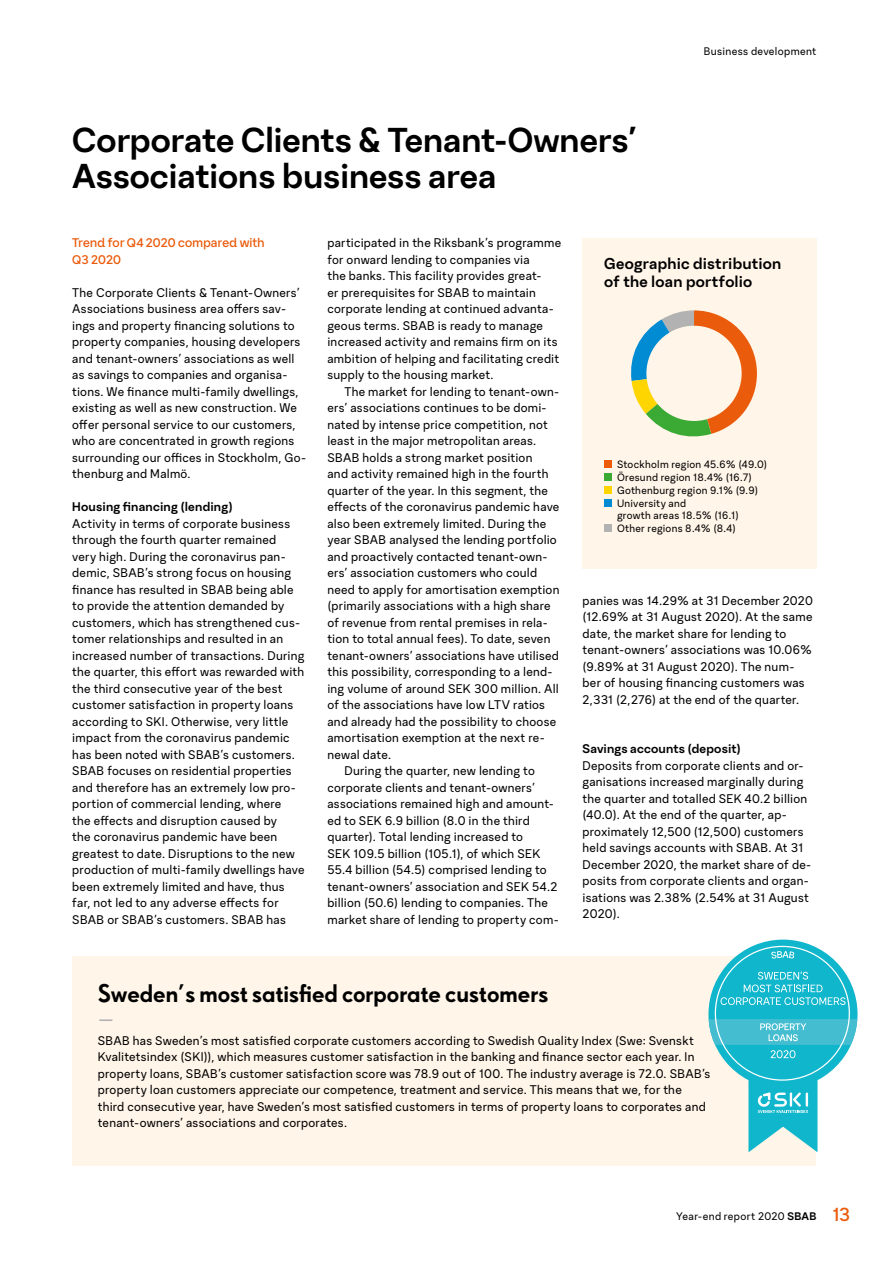
<style>
.page{position:relative;width:893px;height:1263px;background:#fff}
.page>*{position:absolute;margin:0;border:0;box-sizing:border-box;transform-origin:0 0}
.t1{font:700 33px/36px "SBAB";letter-spacing:-.005em;color:#000}
.t2{font:700 24px "SBAB Sans";color:#000}
.t3{font:700 15px/18px "SBAB";letter-spacing:.015em;color:#000}
.t4{font:700 13.5px "SBAB";color:#b3b2b2;scale:2 1}
.t5{font:12px/16.5px "SBAB";letter-spacing:.02em;color:#000}
.t6{font:700 12px "SBAB";letter-spacing:.015em;color:#000}
.t7{font:12px/16.5px "SBAB Display";letter-spacing:.005em;color:#ea5b0b}
.t8{font:10.5px "SBAB";letter-spacing:.03em;color:#000}
.t9{font:10.2px/13px "SBAB";letter-spacing:.025em;color:#000}
.s1{font-weight:700}
.s2{font-family:"SBAB Display";font-size:18px;color:#ea5b0b}
</style>
<div class="page">
<div style="left:72px;top:956px;width:744px;height:210px;background:#fff5e9"></div>
<div style="left:583px;top:238px;width:234px;height:330px;background:#fff5e9"></div>
<svg style="left:631px;top:310px;width:126px;height:127px"></svg>
<div style="left:646px;top:326px;width:96px;height:95px;background:#fff5e9;border-radius:50%"></div>
<div style="left:604px;top:460px;width:8px;height:8px;background:#ea5b0b"></div>
<div style="left:604px;top:473px;width:8px;height:8px;background:#3aaa35"></div>
<div style="left:604px;top:486px;width:8px;height:8px;background:#ffd500"></div>
<div style="left:604px;top:499px;width:8px;height:8px;background:#008bd2"></div>
<div style="left:604px;top:525px;width:8px;height:7px;background:#b3b2b2"></div>
<svg style="left:708px;top:946px;width:149px;height:206px"></svg>
<h1 class="t1" style="left:72px;top:121px;width:566px">Corporate Clients &amp; Tenant-Owners’<br>Associations business area</h1>
<p class="t8" style="left:704px;top:45px;width:114px">Business development</p>
<p class="t7" style="left:72px;top:234px;width:194px">Trend for Q4 2020 compared with<br>Q3 2020</p>
<p class="t5" style="left:72px;top:284px;width:235px">The Corporate Clients &amp; Tenant-Owners’ Associations business area offers sav&shy;ings and property financing solutions to property companies, housing developers and tenant-owners’ associations as well as savings to companies and organisa&shy;tions. We finance multi-family dwellings, existing as well as new construction. We offer personal service to our customers, who are concentrated in growth regions surrounding our offices in Stockholm, Go&shy;thenburg and Malmö.</p>
<p class="t6" style="left:72px;top:499px;width:162px">Housing financing (lending)</p>
<p class="t5" style="left:72px;top:515px;width:234px">Activity in terms of corporate business through the fourth quarter remained<br>very high. During the coronavirus pan&shy;demic, SBAB’s strong focus on housing finance has resulted in SBAB being able to provide the attention demanded by customers, which has strengthened cus&shy;tomer relationships and resulted in an increased number of transactions. During the quarter, this effort was rewarded with the third consecutive year of the best customer satisfaction in property loans according to SKI. Otherwise, very little impact from the coronavirus pandemic has been noted with SBAB’s customers.<br>SBAB focuses on residential properties and therefore has an extremely low pro&shy;portion of commercial lending, where<br>the effects and disruption caused by<br>the coronavirus pandemic have been greatest to date. Disruptions to the new production of multi-family dwellings have been extremely limited and have, thus far, not led to any adverse effects for SBAB or SBAB’s customers. SBAB has</p>
<p class="t5" style="left:327px;top:235px;width:235px">participated in the Riksbank’s programme for onward lending to companies via<br>the banks. This facility provides great-<br>er prerequisites for SBAB to maintain corporate lending at continued advanta&shy;geous terms. SBAB is ready to manage increased activity and remains firm on its ambition of helping and facilitating credit supply to the housing market.</p>
<p class="t5" style="left:344px;top:383px;width:216px">The market for lending to tenant-own-</p>
<p class="t5" style="left:327px;top:400px;width:221px">ers’ associations continues to be domi-</p>
<p class="t5" style="left:327px;top:416px;width:222px">nated by intense price competition, not</p>
<p class="t5" style="left:327px;top:433px;width:210px">least in the major metropolitan areas.</p>
<p class="t5" style="left:327px;top:449px;width:207px">SBAB holds a strong market position</p>
<p class="t5" style="left:327px;top:466px;width:223px">and activity remained high in the fourth</p>
<p class="t5" style="left:327px;top:482px;width:222px">quarter of the year. In this segment, the</p>
<p class="t5" style="left:327px;top:499px;width:233px">effects of the coronavirus pandemic have</p>
<p class="t5" style="left:327px;top:515px;width:220px">also been extremely limited. During the</p>
<p class="t5" style="left:327px;top:532px;width:231px">year SBAB analysed the lending portfolio</p>
<p class="t5" style="left:327px;top:548px;width:222px">and proactively contacted tenant-own-</p>
<p class="t5" style="left:327px;top:565px;width:211px">ers’ association customers who could</p>
<p class="t5" style="left:327px;top:581px;width:234px">need to apply for amortisation exemption</p>
<p class="t5" style="left:327px;top:598px;width:225px">(primarily associations with a high share</p>
<p class="t5" style="left:327px;top:614px;width:222px">of revenue from rental premises in rela-</p>
<p class="t5" style="left:327px;top:631px;width:224px">tion to total annual fees). To date, seven</p>
<p class="t5" style="left:327px;top:647px;width:233px">tenant-owners’ associations have utilised</p>
<p class="t5" style="left:327px;top:664px;width:227px">this possibility, corresponding to a lend-</p>
<p class="t5" style="left:327px;top:680px;width:233px">ing volume of around SEK 300 million. All</p>
<p class="t5" style="left:327px;top:697px;width:219px">of the associations have low LTV ratios</p>
<p class="t5" style="left:327px;top:713px;width:230px">and already had the possibility to choose</p>
<p class="t5" style="left:327px;top:730px;width:219px">amortisation exemption at the next re-</p>
<p class="t5" style="left:327px;top:746px;width:65px">newal date.</p>
<p class="t5" style="left:344px;top:763px;width:192px">During the quarter, new lending to</p>
<p class="t5" style="left:327px;top:779px;width:209px">corporate clients and tenant-owners’</p>
<p class="t5" style="left:327px;top:796px;width:228px">associations remained high and amount-</p>
<p class="t5" style="left:327px;top:812px;width:204px">ed to SEK 6.9 billion (8.0 in the third</p>
<p class="t5" style="left:327px;top:829px;width:197px">quarter). Total lending increased to</p>
<p class="t5" style="left:327px;top:845px;width:214px">SEK 109.5 billion (105.1), of which SEK</p>
<p class="t5" style="left:327px;top:862px;width:221px">55.4 billion (54.5) comprised lending to</p>
<p class="t5" style="left:327px;top:878px;width:232px">tenant-owners' association and SEK 54.2</p>
<p class="t5" style="left:327px;top:895px;width:222px">billion (50.6) lending to companies. The</p>
<p class="t5" style="left:327px;top:911px;width:233px">market share of lending to property com-</p>
<p class="t3" style="left:604px;top:254px;width:179px">Geographic distribution of the loan portfolio</p>
<p class="t9" style="left:617px;top:458px;width:152px">Stockholm region 45.6% (49.0)<br>Öresund region 18.4% (16.7)<br>Gothenburg region 9.1% (9.9)<br>University and</p>
<p class="t9" style="left:617px;top:509px;width:123px">growth areas 18.5% (16.1)<br>Other regions 8.4% (8.4)</p>
<p class="t5" style="left:583px;top:592px;width:232px">panies was 14.29% at 31 December 2020 (12.69% at 31 August 2020). At the same date, the market share for lending to tenant-owners’ associations was 10.06% (9.89% at 31 August 2020). The num&shy;ber of housing financing customers was 2,331 (2,276) at the end of the quarter.</p>
<p class="t6" style="left:583px;top:741px;width:160px">Savings accounts (deposit)</p>
<p class="t5" style="left:583px;top:757px;width:230px">Deposits from corporate clients and or&shy;ganisations increased marginally during the quarter and totalled SEK 40.2 billion (40.0). At the end of the quarter, ap&shy;proximately 12,500 (12,500) customers held savings accounts with SBAB. At 31<br>December 2020, the market share of de&shy;posits from corporate clients and organ&shy;isations was 2.38% (2.54% at 31 August 2020).</p>
<h2 class="t2" style="left:98px;top:977px;width:452px">Sweden’s most satisfied corporate customers</h2>
<p class="t4" style="left:98px;top:1010px;width:10px">–</p>
<p class="t5" style="left:98px;top:1032px;width:614px">SBAB has Sweden’s most satisfied corporate customers according to Swedish Quality Index (Swe: Svenskt Kvalitetsindex (SKI)), which measures customer satisfaction in the banking and finance sector each year. In property loans, SBAB’s customer satisfaction score was 78.9 out of 100. The industry average is 72.0. SBAB’s property loan customers appreciate our competence, treatment and service. This means that we, for the third consecutive year, have Sweden’s most satisfied customers in terms of property loans to corporates and tenant-owners’ associations and corporates.</p>
<p class="t8" style="left:676px;top:1210px;width:175px">Year-end report 2020 <span class="s1">SBAB</span> <span class="s2">13</span></p>
</div>
